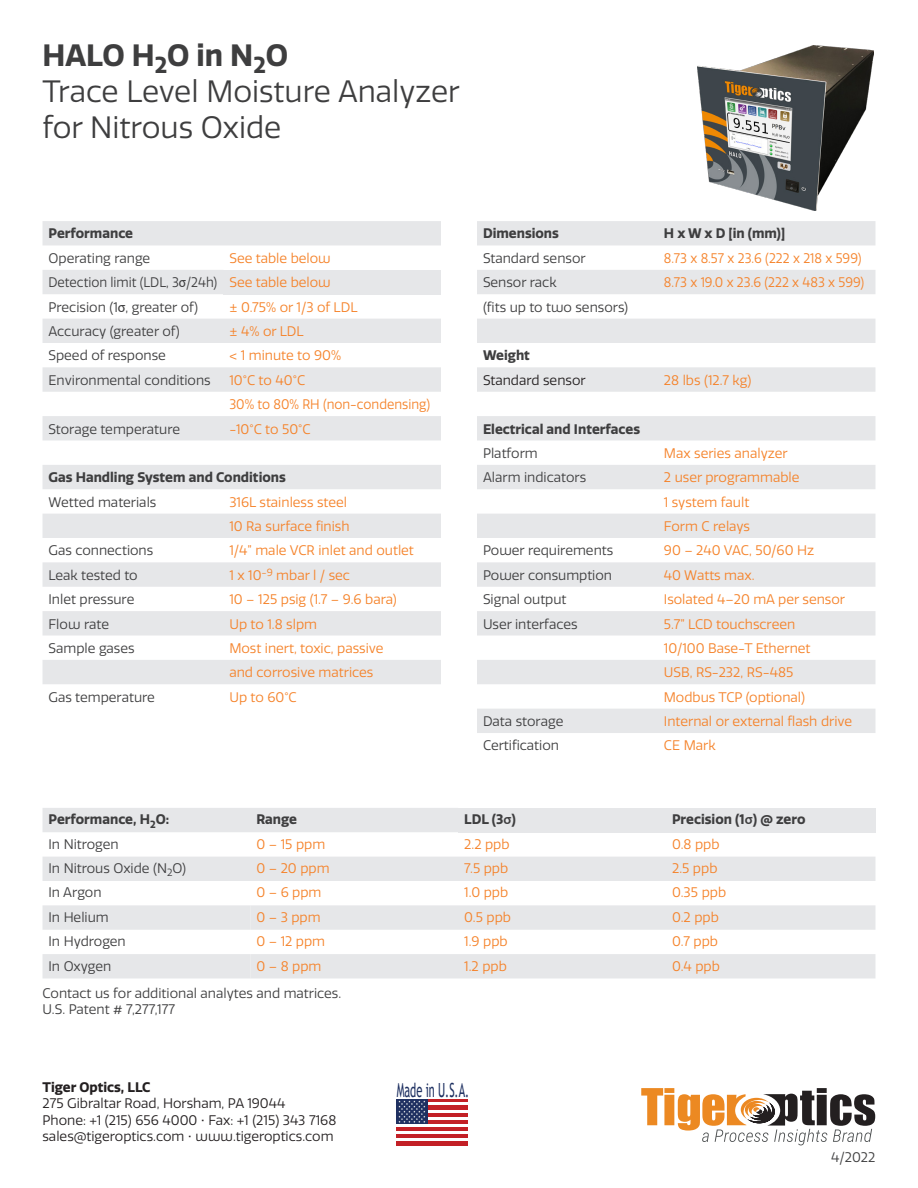
<style>
.page{position:relative;width:918px;height:1188px;background:#fff}
.page>*{position:absolute;margin:0;border:0;box-sizing:border-box;transform-origin:0 0}
.t1{font:30px "Quatro";color:#3e3e3f}
.t2{font:700 30px "Quatro";color:#3e3e3f}
.t3{font:19.5px "Trebuchet MS";color:#1e3061;scale:.57 1}
.t4{font:13.5px "Quatro";color:#f58229}
.t5{font:13.5px "Quatro";color:#3e3e3f}
.t6{font:700 13.5px "Quatro";color:#3e3e3f}
.t7{font:13.5px "Quatro";color:#231f20}
.t8{font:13.5px "Quatro";color:#f58229;scale:.95 1}
.t9{font:13.5px "Quatro";color:#3e3e3f;scale:.95 1}
.t10{font:700 13.5px "Quatro";color:#231f20}
.s1{font-family:"Trebuchet MS"}
</style>
<div class="page">
<svg style="left:43px;top:221px;width:398px;height:463px;fill:#e9e9eb"></svg>
<div style="left:223px;top:270px;width:218px;height:24px;background:#e6e7e9"></div>
<svg style="left:477px;top:221px;width:398px;height:512px;fill:#e6e7e9"></svg>
<svg style="left:43px;top:808px;width:832px;height:170px"></svg>
<div style="left:458px;top:808px;width:208px;height:24px;background:#e6e7e9"></div>
<div style="left:666px;top:808px;width:209px;height:24px;background:#e6e7e9"></div>
<svg style="left:250px;top:905px;width:625px;height:73px;fill:#e6e7e9"></svg>
<div style="left:396px;top:1099px;width:72px;height:46px;background:#c32026"></div>
<hr style="left:396px;top:1102px;width:72px;height:3px;background:#fff">
<hr style="left:396px;top:1110px;width:72px;height:3px;background:#fff">
<hr style="left:396px;top:1117px;width:72px;height:3px;background:#fff">
<hr style="left:396px;top:1124px;width:72px;height:3px;background:#fff">
<hr style="left:396px;top:1131px;width:72px;height:3px;background:#fff">
<hr style="left:396px;top:1138px;width:72px;height:3px;background:#fff">
<div style="left:396px;top:1099px;width:32px;height:25px;background:#1f3061"></div>
<svg style="left:399px;top:1101px;width:26px;height:22px"></svg>
<img style="left:697px;top:46px;width:177px;height:165px">
<svg style="left:641px;top:1088px;width:234px;height:57px"></svg>
<p class="t2" style="left:43px;top:37px;width:247px">HALO H<sub>2</sub>O in N<sub>2</sub>O</p>
<p class="t1" style="left:43px;top:74px;width:419px">Trace Level Moisture Analyzer</p>
<p class="t1" style="left:43px;top:110px;width:240px">for Nitrous Oxide</p>
<p class="t6" style="left:49px;top:226px;width:86px">Performance</p>
<p class="t5" style="left:49px;top:250px;width:103px">Operating range</p>
<p class="t4" style="left:229px;top:250px;width:103px">See table below</p>
<p class="t9" style="left:49px;top:275px;width:179px">Detection limit (LDL, 3<span class="s1">σ</span>/24h)</p>
<p class="t4" style="left:229px;top:275px;width:103px">See table below</p>
<p class="t5" style="left:49px;top:299px;width:151px">Precision (1<span class="s1">σ</span>, greater of)</p>
<p class="t4" style="left:229px;top:299px;width:130px">± 0.75% or 1/3 of LDL</p>
<p class="t5" style="left:49px;top:323px;width:133px">Accuracy (greater of)</p>
<p class="t4" style="left:229px;top:323px;width:76px">± 4% or LDL</p>
<p class="t5" style="left:49px;top:348px;width:119px">Speed of response</p>
<p class="t4" style="left:229px;top:348px;width:113px">&lt; 1 minute to 90%</p>
<p class="t5" style="left:49px;top:372px;width:164px">Environmental conditions</p>
<p class="t4" style="left:229px;top:372px;width:77px">10°C to 40°C</p>
<p class="t8" style="left:229px;top:397px;width:213px">30% to 80% RH (non-condensing)</p>
<p class="t5" style="left:49px;top:421px;width:133px">Storage temperature</p>
<p class="t4" style="left:229px;top:421px;width:83px">-10°C to 50°C</p>
<p class="t6" style="left:49px;top:469px;width:239px">Gas Handling System and Conditions</p>
<p class="t5" style="left:49px;top:494px;width:109px">Wetted materials</p>
<p class="t4" style="left:229px;top:494px;width:119px">316L stainless steel</p>
<p class="t4" style="left:229px;top:518px;width:122px">10 Ra surface finish</p>
<p class="t5" style="left:49px;top:543px;width:106px">Gas connections</p>
<p class="t4" style="left:229px;top:543px;width:186px">1/4” male VCR inlet and outlet</p>
<p class="t5" style="left:49px;top:567px;width:91px">Leak tested to</p>
<p class="t4" style="left:229px;top:567px;width:122px">1 x 10<sup>-9</sup> mbar l / sec</p>
<p class="t5" style="left:49px;top:592px;width:87px">Inlet pressure</p>
<p class="t4" style="left:229px;top:592px;width:169px">10 − 125 psig (1.7 − 9.6 bara)</p>
<p class="t5" style="left:49px;top:616px;width:62px">Flow rate</p>
<p class="t4" style="left:229px;top:616px;width:89px">Up to 1.8 slpm</p>
<p class="t5" style="left:49px;top:640px;width:88px">Sample gases</p>
<p class="t4" style="left:229px;top:640px;width:156px">Most inert, toxic, passive</p>
<p class="t4" style="left:229px;top:665px;width:145px">and corrosive matrices</p>
<p class="t5" style="left:49px;top:689px;width:108px">Gas temperature</p>
<p class="t4" style="left:229px;top:689px;width:69px">Up to 60°C</p>
<p class="t6" style="left:483px;top:226px;width:77px">Dimensions</p>
<p class="t6" style="left:664px;top:226px;width:123px">H x W x D [in (mm)]</p>
<p class="t5" style="left:483px;top:250px;width:104px">Standard sensor</p>
<p class="t8" style="left:664px;top:250px;width:210px">8.73 x 8.57 x 23.6 (222 x 218 x 599)</p>
<p class="t5" style="left:483px;top:275px;width:75px">Sensor rack</p>
<p class="t8" style="left:664px;top:275px;width:213px">8.73 x 19.0 x 23.6 (222 x 483 x 599)</p>
<p class="t5" style="left:483px;top:299px;width:147px">(fits up to two sensors)</p>
<p class="t6" style="left:483px;top:348px;width:48px">Weight</p>
<p class="t7" style="left:483px;top:372px;width:104px">Standard sensor</p>
<p class="t4" style="left:664px;top:372px;width:89px">28 lbs (12.7 kg)</p>
<p class="t6" style="left:483px;top:421px;width:159px">Electrical and Interfaces</p>
<p class="t5" style="left:483px;top:445px;width:56px">Platform</p>
<p class="t4" style="left:664px;top:445px;width:125px">Max series analyzer</p>
<p class="t5" style="left:483px;top:470px;width:105px">Alarm indicators</p>
<p class="t4" style="left:664px;top:470px;width:137px">2 user programmable</p>
<p class="t4" style="left:664px;top:494px;width:87px">1 system fault</p>
<p class="t4" style="left:664px;top:518px;width:88px">Form C relays</p>
<p class="t5" style="left:483px;top:543px;width:132px">Power requirements</p>
<p class="t4" style="left:664px;top:543px;width:152px">90 − 240 VAC, 50/60 Hz</p>
<p class="t5" style="left:483px;top:567px;width:131px">Power consumption</p>
<p class="t4" style="left:664px;top:567px;width:92px">40 Watts max.</p>
<p class="t5" style="left:483px;top:592px;width:85px">Signal output</p>
<p class="t4" style="left:664px;top:592px;width:183px">Isolated 4−20 mA per sensor</p>
<p class="t5" style="left:483px;top:616px;width:96px">User interfaces</p>
<p class="t4" style="left:664px;top:616px;width:133px">5.7” LCD touchscreen</p>
<p class="t4" style="left:664px;top:640px;width:148px">10/100 Base-T Ethernet</p>
<p class="t4" style="left:664px;top:665px;width:131px">USB, RS-232, RS-485</p>
<p class="t4" style="left:664px;top:689px;width:143px">Modbus TCP (optional)</p>
<p class="t5" style="left:483px;top:714px;width:82px">Data storage</p>
<p class="t4" style="left:664px;top:714px;width:190px">Internal or external flash drive</p>
<p class="t5" style="left:483px;top:738px;width:78px">Certification</p>
<p class="t4" style="left:664px;top:738px;width:53px">CE Mark</p>
<p class="t6" style="left:49px;top:811px;width:122px">Performance, H<sub>2</sub>O:</p>
<p class="t6" style="left:256px;top:811px;width:42px">Range</p>
<p class="t6" style="left:464px;top:811px;width:53px">LDL (3<span class="s1">σ</span>)</p>
<p class="t6" style="left:672px;top:811px;width:135px">Precision (1<span class="s1">σ</span>) @ zero</p>
<p class="t5" style="left:49px;top:836px;width:72px">In Nitrogen</p>
<p class="t4" style="left:256px;top:836px;width:70px">0 − 15 ppm</p>
<p class="t4" style="left:464px;top:836px;width:47px">2.2 ppb</p>
<p class="t4" style="left:672px;top:836px;width:49px">0.8 ppb</p>
<p class="t5" style="left:49px;top:861px;width:139px">In Nitrous Oxide (N<sub>2</sub>O)</p>
<p class="t4" style="left:256px;top:861px;width:75px">0 − 20 ppm</p>
<p class="t4" style="left:464px;top:861px;width:46px">7.5 ppb</p>
<p class="t4" style="left:672px;top:861px;width:47px">2.5 ppb</p>
<p class="t5" style="left:49px;top:885px;width:55px">In Argon</p>
<p class="t4" style="left:256px;top:885px;width:67px">0 − 6 ppm</p>
<p class="t4" style="left:464px;top:885px;width:46px">1.0 ppb</p>
<p class="t4" style="left:672px;top:885px;width:56px">0.35 ppb</p>
<p class="t5" style="left:49px;top:909px;width:62px">In Helium</p>
<p class="t4" style="left:256px;top:909px;width:66px">0 − 3 ppm</p>
<p class="t4" style="left:464px;top:909px;width:48px">0.5 ppb</p>
<p class="t4" style="left:672px;top:909px;width:48px">0.2 ppb</p>
<p class="t5" style="left:49px;top:934px;width:79px">In Hydrogen</p>
<p class="t4" style="left:256px;top:934px;width:70px">0 − 12 ppm</p>
<p class="t4" style="left:464px;top:934px;width:45px">1.9 ppb</p>
<p class="t4" style="left:672px;top:934px;width:47px">0.7 ppb</p>
<p class="t5" style="left:49px;top:958px;width:64px">In Oxygen</p>
<p class="t4" style="left:256px;top:958px;width:67px">0 − 8 ppm</p>
<p class="t4" style="left:464px;top:958px;width:44px">1.2 ppb</p>
<p class="t4" style="left:672px;top:958px;width:49px">0.4 ppb</p>
<p class="t5" style="left:43px;top:985px;width:300px">Contact us for additional analytes and matrices.</p>
<p class="t5" style="left:43px;top:1001px;width:134px">U.S. Patent # 7,277,177</p>
<p class="t10" style="left:43px;top:1079px;width:110px">Tiger Optics, LLC</p>
<p class="t7" style="left:43px;top:1096px;width:245px">275 Gibraltar Road, Horsham, PA 19044</p>
<p class="t7" style="left:43px;top:1112px;width:295px">Phone: +1 (215) 656 4000 • Fax: +1 (215) 343 7168</p>
<p class="t7" style="left:43px;top:1128px;width:293px">sales@tigeroptics.com • www.tigeroptics.com</p>
<p class="t3" style="left:397px;top:1078px;width:129px">Made in U.S.A.</p>
<p class="t5" style="left:831px;top:1150px;width:46px">4/2022</p>
</div>
